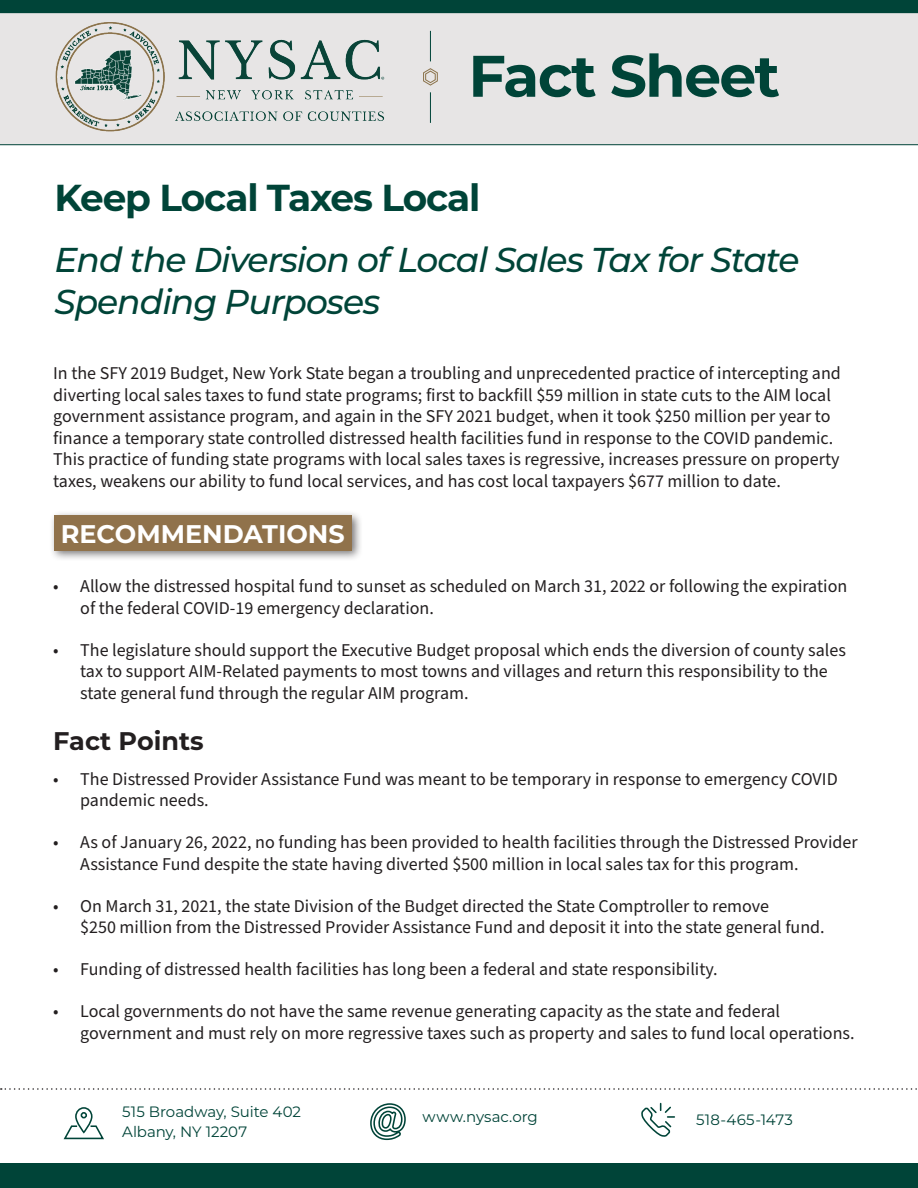
<style>
.page{position:relative;width:918px;height:1188px;background:#fff}
.page>*{position:absolute;margin:0;border:0;box-sizing:border-box;transform-origin:0 0}
.t1{font:700 58.5px "Montserrat";letter-spacing:-.03em;color:#004438}
.t2{font:700 37.5px "Montserrat";letter-spacing:-.03em;color:#004438}
.t3{font:italic 500 34.5px/41.4px "Montserrat";letter-spacing:-.03em;color:#004438}
.Minihead{font:700 25.5px "Montserrat";color:#fff}
.Minihead-2{font:700 25.5px "Montserrat";color:#231f20}
.Basic{font:18px/21.6px "Source Sans Pro";color:#231f20}
.t4{font:15px "Montserrat";color:#004438}
</style>
<div class="page">
<div style="left:0;top:12px;width:918px;height:133px;background:#e7e5e5"></div>
<svg style="left:641px;top:1102px;width:34px;height:35px"></svg>
<svg style="left:63px;top:1107px;width:41px;height:33px"></svg>
<svg style="left:370px;top:1103px;width:36px;height:38px"></svg>
<svg style="left:1px;top:1088px;width:916px;height:2px"></svg>
<div style="left:0;top:1164px;width:918px;height:24px;background:#004438"></div>
<div style="left:49px;top:510px;width:314px;height:52px;background:#231f20;opacity:.6"></div>
<div style="left:54px;top:515px;width:298px;height:35px;background:#90724b"></div>
<svg style="left:423px;top:68px;width:15px;height:18px"></svg>
<img style="left:50px;top:20px;width:345px;height:113px">
<hr style="left:430px;top:31px;width:1px;height:30px;background:#004438">
<hr style="left:430px;top:92px;width:1px;height:31px;background:#004438">
<div style="left:1px;top:0;width:917px;height:12px;background:#004438"></div>
<p class="t1" style="left:468px;top:34px;width:313px">Fact Sheet</p>
<p class="t2" style="left:54px;top:170px;width:428px">Keep Local Taxes Local</p>
<p class="t3" style="left:54px;top:238px;width:747px">End the Diversion of Local Sales Tax for State<br>Spending Purposes</p>
<p class="Basic" style="left:53px;top:363px;width:789px">In the SFY 2019 Budget, New York State began a troubling and unprecedented practice of intercepting and diverting local sales taxes to fund state programs; first to backfill $59 million in state cuts to the AIM local government assistance program, and again in the SFY 2021 budget, when it took $250 million per year to finance a temporary state controlled distressed health facilities fund in response to the COVID pandemic.<br>This practice of funding state programs with local sales taxes is regressive, increases pressure on property taxes, weakens our ability to fund local services, and has cost local taxpayers $677 million to date.</p>
<p class="Minihead" style="left:61px;top:516px;width:286px">RECOMMENDATIONS</p>
<p class="Basic" style="left:80px;top:576px;width:769px;text-indent:-27px">• Allow the distressed hospital fund to sunset as scheduled on March 31, 2022 or following the expiration of the federal COVID-19 emergency declaration.</p>
<p class="Basic" style="left:80px;top:640px;width:767px;text-indent:-27px">• The legislature should support the Executive Budget proposal which ends the diversion of county sales tax to support AIM-Related payments to most towns and villages and return this responsibility to the state general fund through the regular AIM program.</p>
<p class="Minihead-2" style="left:53px;top:722px;width:152px">Fact Points</p>
<p class="Basic" style="left:80px;top:769px;width:759px;text-indent:-27px">• The Distressed Provider Assistance Fund was meant to be temporary in response to emergency COVID pandemic needs.</p>
<p class="Basic" style="left:80px;top:832px;width:779px;text-indent:-27px">• As of January 26, 2022, no funding has been provided to health facilities through the Distressed Provider<br>Assistance Fund despite the state having diverted $500 million in local sales tax for this program.</p>
<p class="Basic" style="left:80px;top:896px;width:746px;text-indent:-27px">• On March 31, 2021, the state Division of the Budget directed the State Comptroller to remove<br>$250 million from the Distressed Provider Assistance Fund and deposit it into the state general fund.</p>
<p class="Basic" style="left:53px;top:959px;width:666px">• Funding of distressed health facilities has long been a federal and state responsibility.</p>
<p class="Basic" style="left:80px;top:1001px;width:776px;text-indent:-27px">• Local governments do not have the same revenue generating capacity as the state and federal government and must rely on more regressive taxes such as property and sales to fund local operations.</p>
<p class="t4" style="left:122px;top:1102px;width:181px">515 Broadway, Suite 402</p>
<p class="t4" style="left:122px;top:1122px;width:127px">Albany, NY 12207</p>
<p class="t4" style="left:422px;top:1106px;width:117px">www.nysac.org</p>
<p class="t4" style="left:696px;top:1110px;width:98px">518-465-1473</p>
</div>
